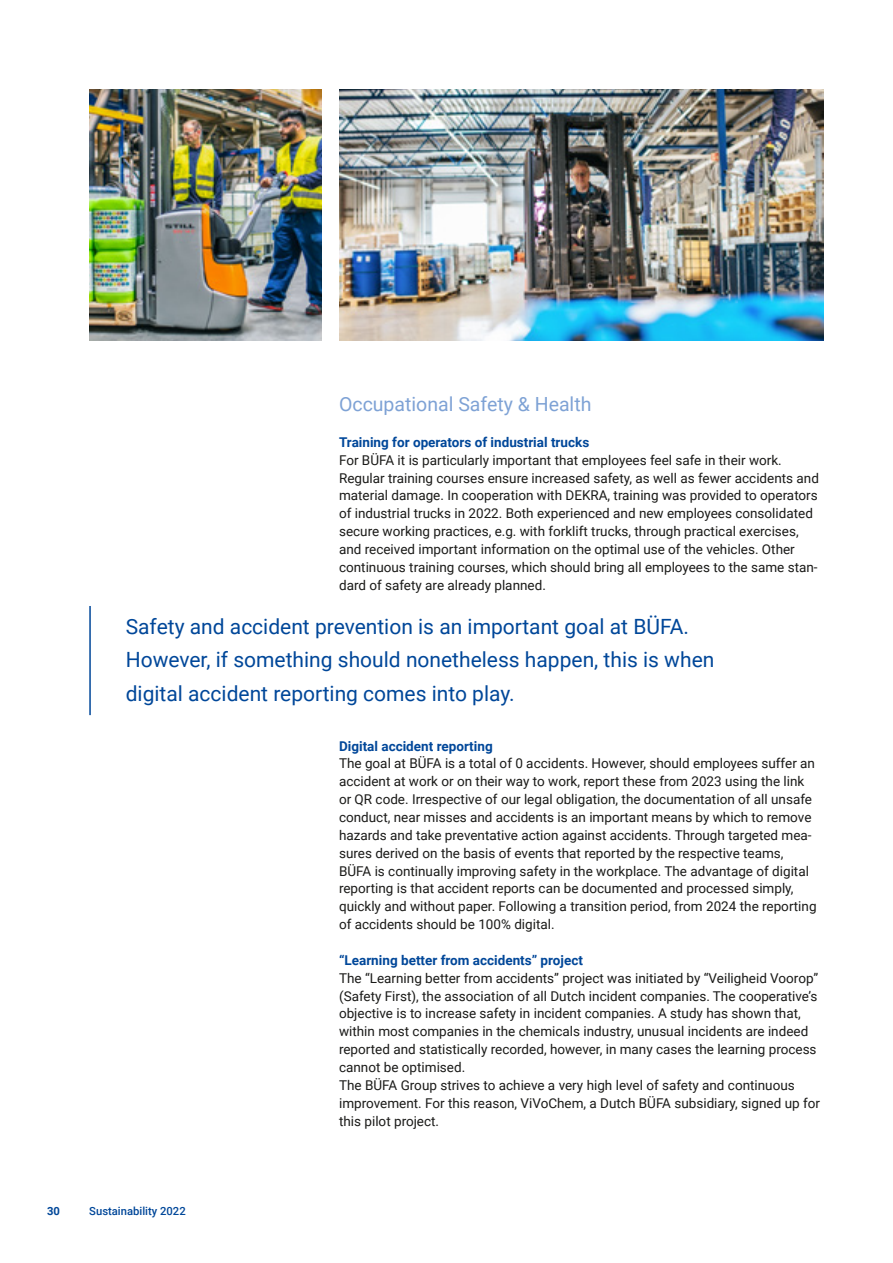
<style>
.page{position:relative;width:893px;height:1263px;background:#fff}
.page>*{position:absolute;margin:0;border:0;box-sizing:border-box;transform-origin:0 0}
.t1{font:21px/33.6px "Roboto";color:#004799}
.t2{font:19.5px "Roboto";color:#7ea2d5}
.t3{font:13.5px/17.9px "Roboto";color:#1a1a18}
.t4{font:700 13.5px "Roboto";color:#004799}
.t5{font:500 11.25px "Roboto";color:#004799}
.t6{font:700 11.25px "Roboto";color:#004799}
</style>
<div class="page">
<img style="left:339px;top:89px;width:484px;height:251px">
<img style="left:89px;top:89px;width:232px;height:251px">
<hr style="left:89px;top:606px;width:2px;height:109px;background:#004799">
<h2 class="t2" style="left:339px;top:391px;width:254px">Occupational Safety &amp; Health</h2>
<p class="t4" style="left:339px;top:433px;width:252px">Training for operators of industrial trucks</p>
<p class="t3" style="left:339px;top:450px;width:481px">For BÜFA it is particularly important that employees feel safe in their work.<br>Regular training courses ensure increased safety, as well as fewer accidents and material damage. In cooperation with DEKRA, training was provided to operators of industrial trucks in 2022. Both experienced and new employees consolidated secure working practices, e.g. with forklift trucks, through practical exercises, and received important information on the optimal use of the vehicles. Other continuous training courses, which should bring all employees to the same stan&shy;dard of safety are already planned.</p>
<h1 class="t1" style="left:126px;top:608px;width:590px">Safety and accident prevention is an important goal at BÜFA.<br>However, if something should nonetheless happen, this is when digital accident reporting comes into play.</h1>
<p class="t6" style="left:47px;top:1202px;width:14px">30</p>
<p class="t5" style="left:89px;top:1202px;width:98px">Sustainability 2022</p>
<p class="t4" style="left:339px;top:736px;width:155px">Digital accident reporting</p>
<p class="t3" style="left:339px;top:754px;width:479px">The goal at BÜFA is a total of 0 accidents. However, should employees suffer an accident at work or on their way to work, report these from 2023 using the link or QR code. Irrespective of our legal obligation, the documentation of all unsafe conduct, near misses and accidents is an important means by which to remove hazards and take preventative action against accidents. Through targeted mea&shy;sures derived on the basis of events that reported by the respective teams, BÜFA is continually improving safety in the workplace. The advantage of digital reporting is that accident reports can be documented and processed simply, quickly and without paper. Following a transition period, from 2024 the reporting of accidents should be 100% digital.</p>
<p class="t4" style="left:339px;top:951px;width:245px">“Learning better from accidents” project</p>
<p class="t3" style="left:339px;top:968px;width:482px">The “Learning better from accidents” project was initiated by “Veiligheid Voorop” (Safety First), the association of all Dutch incident companies. The cooperative’s objective is to increase safety in incident companies. A study has shown that, within most companies in the chemicals industry, unusual incidents are indeed reported and statistically recorded, however, in many cases the learning process cannot be optimised.<br>The BÜFA Group strives to achieve a very high level of safety and continuous improvement. For this reason, ViVoChem, a Dutch BÜFA subsidiary, signed up for this pilot project.</p>
</div>
